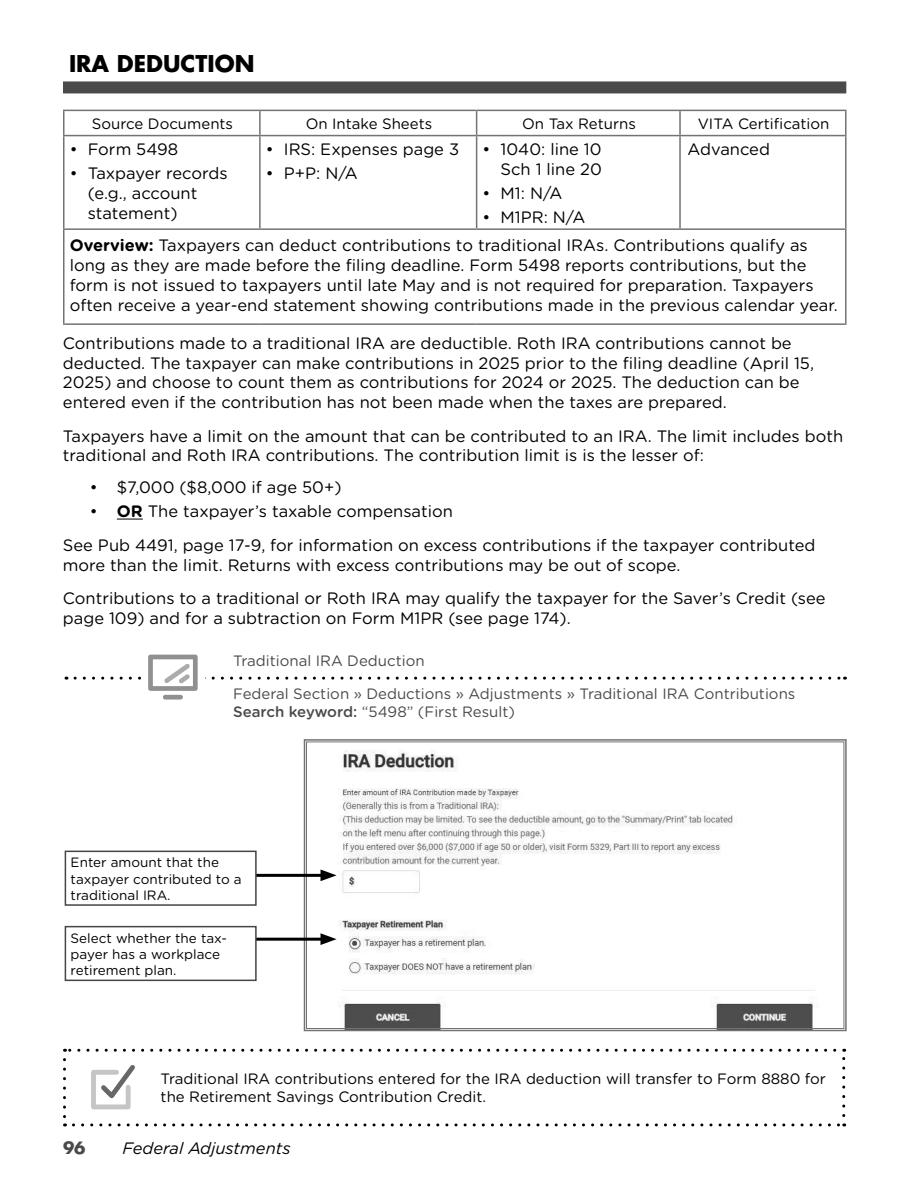
<style>
.page{position:relative;width:918px;height:1188px;background:#fff}
.page>*{position:absolute;margin:0;border:0;box-sizing:border-box;transform-origin:0 0}
.t1{font:700 22.5px "Futura Std";color:#000}
.t2{font:16.5px/19.8px "Gotham Rounded";color:#000}
.t3{font:italic 16.5px "Gotham Rounded";color:#000}
.t4{font:700 16.5px "Futura Std";color:#4a4a4a}
.t5{font:15px/18px "Gotham Rounded";color:#000}
.t6{font:15px/18px "Gotham Rounded";color:#4a4a4a}
.t7{font:13.5px/16.2px "Gotham Rounded";color:#000}
.s1{font-weight:700}
.s2{font-weight:500}
</style>
<div class="page">
<div style="left:63px;top:81px;width:783px;height:12px;background:#4a4a4a"></div>
<hr style="left:259px;top:111px;width:2px;height:24px;background:#737373">
<svg style="left:476px;top:111px;width:1px;height:24px"></svg>
<hr style="left:679px;top:111px;width:2px;height:24px;background:#737373">
<hr style="left:259px;top:136px;width:2px;height:92px;background:#737373">
<hr style="left:476px;top:136px;width:1px;height:92px;background:#737373">
<hr style="left:63px;top:110px;width:197px;height:1px;background:#737373">
<svg style="left:63px;top:111px;width:1px;height:24px"></svg>
<hr style="left:260px;top:110px;width:217px;height:1px;background:#737373">
<hr style="left:477px;top:110px;width:203px;height:1px;background:#737373">
<hr style="left:680px;top:110px;width:167px;height:1px;background:#737373">
<hr style="left:845px;top:111px;width:2px;height:24px;background:#737373">
<hr style="left:680px;top:135px;width:167px;height:1px;background:#737373">
<hr style="left:845px;top:136px;width:2px;height:92px;background:#737373">
<hr style="left:63px;top:135px;width:197px;height:1px;background:#737373">
<hr style="left:63px;top:136px;width:1px;height:92px;background:#737373">
<hr style="left:260px;top:135px;width:217px;height:1px;background:#737373">
<hr style="left:477px;top:135px;width:203px;height:1px;background:#737373">
<hr style="left:679px;top:136px;width:2px;height:92px;background:#737373">
<hr style="left:63px;top:228px;width:197px;height:2px;background:#737373">
<hr style="left:63px;top:230px;width:1px;height:93px;background:#737373">
<hr style="left:260px;top:228px;width:217px;height:2px;background:#737373">
<hr style="left:477px;top:228px;width:203px;height:2px;background:#737373">
<hr style="left:680px;top:228px;width:167px;height:2px;background:#737373">
<hr style="left:845px;top:230px;width:2px;height:93px;background:#737373">
<hr style="left:63px;top:323px;width:197px;height:2px;background:#737373">
<hr style="left:260px;top:323px;width:217px;height:2px;background:#737373">
<hr style="left:477px;top:323px;width:203px;height:2px;background:#737373">
<hr style="left:680px;top:323px;width:167px;height:2px;background:#737373">
<svg style="left:117px;top:519px;width:26px;height:1px"></svg>
<svg style="left:63px;top:1060px;width:3px;height:66px"></svg>
<svg style="left:73px;top:1123px;width:772px;height:3px"></svg>
<svg style="left:842px;top:1049px;width:3px;height:67px"></svg>
<svg style="left:64px;top:1049px;width:771px;height:3px"></svg>
<div style="left:163px;top:695px;width:20px;height:5px;background:#909090;border-radius:2px"></div>
<svg style="left:75px;top:655px;width:770px;height:36px"></svg>
<svg style="left:91px;top:1065px;width:44px;height:45px"></svg>
<svg style="left:303px;top:739px;width:544px;height:293px"></svg>
<div style="left:306px;top:742px;width:538px;height:287px;border:1px solid #737373"></div>
<hr style="left:218px;top:874px;width:108px;height:3px;background:#000">
<svg style="left:321px;top:870px;width:16px;height:11px"></svg>
<hr style="left:233px;top:938px;width:93px;height:3px;background:#000">
<svg style="left:321px;top:933px;width:16px;height:12px"></svg>
<div style="left:65px;top:851px;width:191px;height:54px;background:#fff"></div>
<div style="left:65px;top:851px;width:192px;height:55px;border:2px solid #454545"></div>
<div style="left:65px;top:927px;width:191px;height:53px;background:#fff"></div>
<div style="left:65px;top:926px;width:192px;height:55px;border:2px solid #454545"></div>
<h1 class="t1" style="left:69px;top:49px;width:187px">IRA DEDUCTION</h1>
<p class="t5" style="left:92px;top:114px;width:143px">Source Documents</p>
<p class="t5" style="left:306px;top:114px;width:128px">On Intake Sheets</p>
<p class="t5" style="left:522px;top:114px;width:115px">On Tax Returns</p>
<p class="t5" style="left:698px;top:114px;width:133px">VITA Certification</p>
<p class="t2" style="left:70px;top:138px;width:110px">• Form 5498</p>
<p class="t2" style="left:88px;top:163px;width:141px;text-indent:-18px">• Taxpayer records (e.g., account statement)</p>
<p class="t2" style="left:483px;top:138px;width:121px;text-align:right">• 1040: line 10<br>Sch 1 line 20</p>
<p class="t2" style="left:483px;top:182px;width:81px">• M1: N/A</p>
<p class="t2" style="left:483px;top:207px;width:104px">• M1PR: N/A</p>
<p class="t2" style="left:688px;top:138px;width:84px">Advanced</p>
<p class="t2" style="left:266px;top:138px;width:195px">• IRS: Expenses page 3</p>
<p class="t2" style="left:266px;top:163px;width:93px">• P+P: N/A</p>
<p class="t2" style="left:70px;top:235px;width:769px"><span class="s1">Overview:</span> Taxpayers can deduct contributions to traditional IRAs. Contributions qualify as long as they are made before the filing deadline. Form 5498 reports contributions, but the form is not issued to taxpayers until late May and is not required for preparation. Taxpayers often receive a year-end statement showing contributions made in the previous calendar year.</p>
<p class="t2" style="left:63px;top:332px;width:753px">Contributions made to a traditional IRA are deductible. Roth IRA contributions cannot be deducted. The taxpayer can make contributions in 2025 prior to the filing deadline (April 15, 2025) and choose to count them as contributions for 2024 or 2025. The deduction can be entered even if the contribution has not been made when the taxes are prepared.</p>
<p class="t2" style="left:63px;top:425px;width:782px">Taxpayers have a limit on the amount that can be contributed to an IRA. The limit includes both traditional and Roth IRA contributions. The contribution limit is is the lesser of:</p>
<p class="t2" style="left:90px;top:477px;width:253px">• $7,000 ($8,000 if age 50+)</p>
<p class="t2" style="left:63px;top:494px;width:754px;line-height:33.3px;text-indent:27px">• <span class="s1">OR</span> The taxpayer’s taxable compensation<br>See Pub 4491, page 17-9, for information on excess contributions if the taxpayer contributed</p>
<p class="t2" style="left:63px;top:547px;width:764px;line-height:33.3px">more than the limit. Returns with excess contributions may be out of scope.<br>Contributions to a traditional or Roth IRA may qualify the taxpayer for the Saver’s Credit (see</p>
<p class="t2" style="left:63px;top:607px;width:509px">page 109) and for a subtraction on Form M1PR (see page 174).</p>
<p class="t6" style="left:233px;top:651px;width:193px">Traditional IRA Deduction</p>
<p class="t6" style="left:233px;top:684px;width:564px">Federal Section » Deductions » Adjustments » Traditional IRA Contributions<br><span class="s2">Search keyword:</span> “5498” (First Result)</p>
<p class="t7" style="left:71px;top:854px;width:172px">Enter amount that the taxpayer contributed to a traditional IRA.</p>
<p class="t7" style="left:71px;top:929px;width:158px">Select whether the tax&shy;payer has a workplace retirement plan.</p>
<p class="t5" style="left:161px;top:1069px;width:667px">Traditional IRA contributions entered for the IRA deduction will transfer to Form 8880 for the Retirement Savings Contribution Credit.</p>
<p class="t4" style="left:63px;top:1137px;width:24px">96</p>
<p class="t3" style="left:122px;top:1137px;width:170px">Federal Adjustments</p>
</div>
